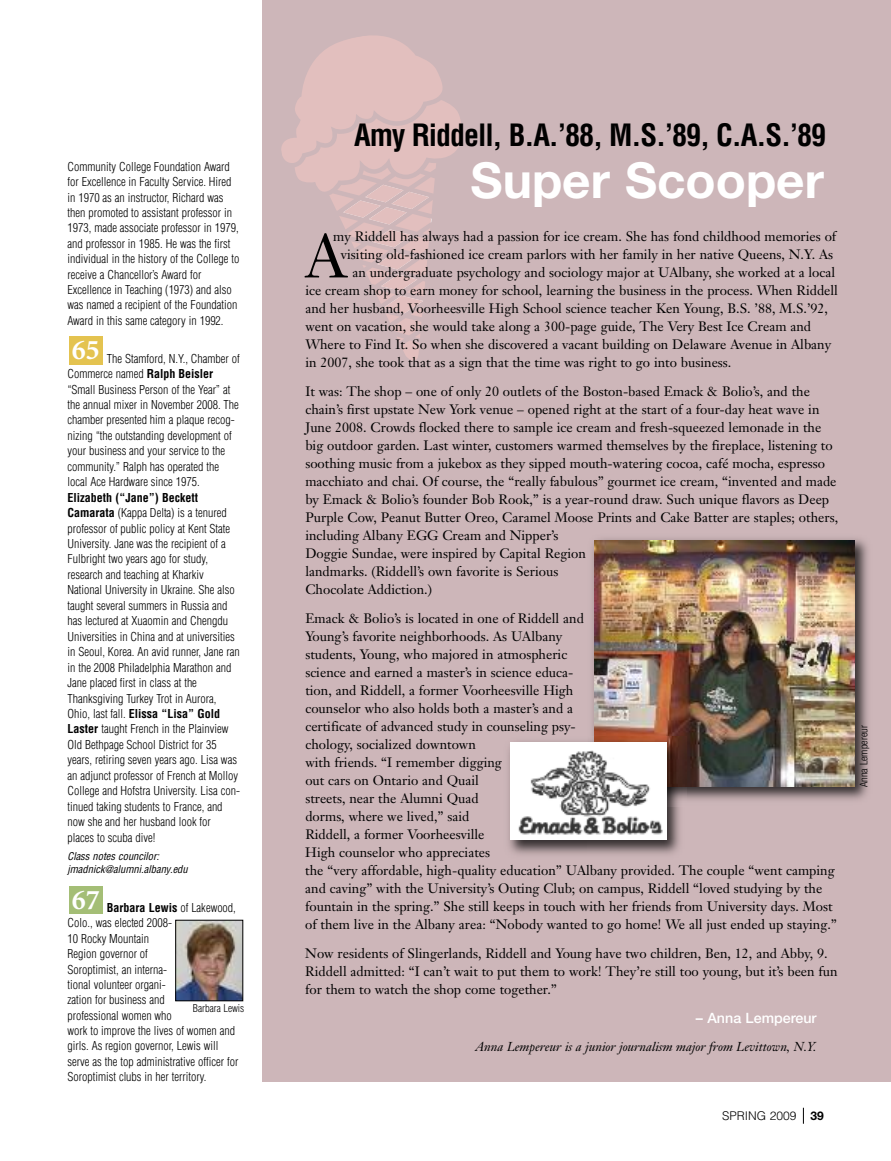
<style>
.page{position:relative;width:891px;height:1161px;background:#fff}
.page>*{position:absolute;margin:0;border:0;box-sizing:border-box;transform-origin:0 0}
.t1{font:61.2px "Janson Text LT";color:#000}
.t2{font:700 49.5px "Helvetica Neue";color:#fff}
.t3{font:700 condensed 30px "Helvetica";letter-spacing:-.035em;color:#000}
.t4{font:700 28.5px "Minion";color:#fff}
.t5{font:500 14.25px "Helvetica Neue";color:#fff}
.t6{font:13.5px/18px "Janson Text LT";color:#000}
.t7{font:italic 12.75px "Janson Text LT";color:#000}
.t8{font:300 condensed 12px/15.5px "Helvetica";color:#000}
.t9{font:300 12px "Helvetica";color:#000}
.t10{font:italic condensed 10.5px/12.9px "Helvetica";color:#000}
.t11{font:300 condensed 10.5px "Helvetica Neue";color:#000}
.t12{font:300 condensed 10.5px "Helvetica";color:#000}
.s1{font-weight:700}
.s2{font-family:"Helvetica Neue";font-weight:700}
</style>
<div class="page">
<svg style="left:803px;top:1108px;width:1px;height:16px"></svg>
<div style="left:69px;top:337px;width:33px;height:27px;background:#e4c350"></div>
<div style="left:69px;top:886px;width:33px;height:28px;background:#a4be76"></div>
<div style="left:262px;top:0;width:629px;height:1082px;background:#cdb6b9"></div>
<svg style="left:281px;top:35px;width:181px;height:325px"></svg>
<img style="left:592px;top:538px;width:276px;height:262px">
<img style="left:595px;top:540px;width:260px;height:247px">
<img style="left:508px;top:736px;width:178px;height:119px">
<div style="left:510px;top:743px;width:156px;height:97px;background:#fff"></div>
<img style="left:518px;top:751px;width:145px;height:84px">
<img style="left:178px;top:922px;width:63px;height:77px">
<div style="left:176px;top:920px;width:67px;height:81px;border:1px solid #000"></div>
<p class="t8" style="left:67px;top:159px;width:173px">Community College Foundation Award for Excellence in Faculty Service. Hired in 1970 as an instructor, Richard was then promoted to assistant professor in 1973, made associate professor in 1979, and professor in 1985. He was the first individual in the history of the College to receive a Chancellor’s Award for Excellence in Teaching (1973) and also was named a recipient of the Foundation Award in this same category in 1992.</p>
<p class="t8" style="left:67px;top:351px;width:174px;text-indent:39px">The Stamford, N.Y., Chamber of Commerce named <span class="s1">Ralph Beisler </span>“Small Business Person of the Year” at the annual mixer in November 2008. The chamber presented him a plaque recog&shy;nizing “the outstanding development of your business and your service to the community.” Ralph has operated the local Ace Hardware since 1975.</p>
<p class="t8" style="left:67px;top:490px;width:174px"><span class="s1">Elizabeth (“Jane”) Beckett Camarata</span> (Kappa Delta) is a tenured professor of public policy at Kent State University. Jane was the recipient of a Fulbright two years ago for study, research and teaching at Kharkiv National University in Ukraine. She also taught several summers in Russia and has lectured at Xuaomin and Chengdu Universities in China and at universities in Seoul, Korea. An avid runner, Jane ran in the 2008 Philadelphia Marathon and Jane placed first in class at the Thanksgiving Turkey Trot in Aurora, Ohio, last fall. <span class="s1">Elissa “Lisa” Gold Laster</span> taught French in the Plainview Old Bethpage School District for 35 years, retiring seven years ago. Lisa was an adjunct professor of French at Molloy College and Hofstra University. Lisa con&shy;tinued taking students to France, and now she and her husband look for places to scuba dive!</p>
<p class="t10" style="left:67px;top:850px;width:122px">Class notes councilor: jmadnick@alumni.albany.edu</p>
<p class="t8" style="left:67px;top:900px;width:173px;text-indent:39px"><span class="s1">Barbara Lewis</span> of Lakewood,<br>Colo., was elected 2008-<br>10 Rocky Mountain<br>Region governor of<br>Soroptimist, an interna-<br>tional volunteer organi-<br>zation for business and<br>professional women who<br>work to improve the lives of women and girls. As region governor, Lewis will serve as the top administrative officer for<br>Soroptimist clubs in her territory.</p>
<h3 class="t4" style="left:72px;top:339px;width:29px">65</h3>
<h3 class="t4" style="left:72px;top:889px;width:29px">67</h3>
<p class="t12" style="left:193px;top:1002px;width:53px">Barbara Lewis</p>
<h3 class="t3" style="left:354px;top:118px;width:473px">Amy Riddell, B.A.’88, M.S.’89, C.A.S.’89</h3>
<h2 class="t2" style="left:471px;top:163px;width:355px">Super Scooper</h2>
<p class="t6" style="left:333px;top:229px;width:504px">my Riddell has always had a passion for ice cream. She has fond childhood memories of</p>
<p class="t6" style="left:341px;top:247px;width:494px">visiting old-fashioned ice cream parlors with her family in her native Queens, N.Y. As</p>
<p class="t6" style="left:353px;top:265px;width:484px">an undergraduate psychology and sociology major at UAlbany, she worked at a local</p>
<p class="t6" style="left:305px;top:283px;width:534px">ice cream shop to earn money for school, learning the business in the process. When Riddell</p>
<p class="t6" style="left:305px;top:301px;width:524px">and her husband, Voorheesville High School science teacher Ken Young, B.S. ’88, M.S.’92,</p>
<p class="t6" style="left:305px;top:319px;width:507px">went on vacation, she would take along a 300-page guide, The Very Best Ice Cream and</p>
<p class="t6" style="left:305px;top:337px;width:527px">Where to Find It. So when she discovered a vacant building on Delaware Avenue in Albany</p>
<p class="t6" style="left:305px;top:355px;width:428px">in 2007, she took that as a sign that the time was right to go into business.</p>
<p class="t6" style="left:305px;top:384px;width:534px">It was: The shop – one of only 20 outlets of the Boston-based Emack &amp; Bolio’s, and the chain’s first upstate New York venue – opened right at the start of a four-day heat wave in June 2008. Crowds flocked there to sample ice cream and fresh-squeezed lemonade in the big outdoor garden. Last winter, customers warmed themselves by the fireplace, listening to soothing music from a jukebox as they sipped mouth-watering cocoa, café mocha, espresso macchiato and chai. Of course, the “really fabulous” gourmet ice cream, “invented and made by Emack &amp; Bolio’s founder Bob Rook,” is a year-round draw. Such unique flavors as Deep Purple Cow, Peanut Butter Oreo, Caramel Moose Prints and Cake Batter are staples; others, including Albany EGG Cream and Nipper’s<br>Doggie Sundae, were inspired by Capital Region<br>landmarks. (Riddell’s own favorite is Serious<br>Chocolate Addiction.)</p>
<p class="t6" style="left:305px;top:611px;width:533px">Emack &amp; Bolio’s is located in one of Riddell and<br>Young’s favorite neighborhoods. As UAlbany<br>students, Young, who majored in atmospheric<br>science and earned a master’s in science educa-<br>tion, and Riddell, a former Voorheesville High<br>counselor who also holds both a master’s and a<br>certificate of advanced study in counseling psy-<br>chology, socialized downtown<br>with friends. “I remember digging<br>out cars on Ontario and Quail<br>streets, near the Alumni Quad<br>dorms, where we lived,” said<br>Riddell, a former Voorheesville<br>High counselor who appreciates<br>the “very affordable, high-quality education” UAlbany provided. The couple “went camping and caving” with the University’s Outing Club; on campus, Riddell “loved studying by the fountain in the spring.” She still keeps in touch with her friends from University days. Most of them live in the Albany area: “Nobody wanted to go home! We all just ended up staying.”</p>
<p class="t6" style="left:305px;top:946px;width:534px">Now residents of Slingerlands, Riddell and Young have two children, Ben, 12, and Abby, 9.<br>Riddell admitted: “I can’t wait to put them to work! They’re still too young, but it’s been fun for them to watch the shop come together.”</p>
<p class="t5" style="left:696px;top:1012px;width:122px">– Anna Lempereur</p>
<p class="t7" style="left:475px;top:1042px;width:343px">Anna Lempereur is a junior journalism major from Levittown, N.Y.</p>
<h1 class="t1" style="left:305px;top:234px;width:42px">A</h1>
<p class="t11" style="left:860px;top:787px;width:64px;rotate:-90deg">Anna Lempereur</p>
<p class="t9" style="left:722px;top:1109px;width:103px">SPRING 2009 <span class="s2">39</span></p>
</div>
